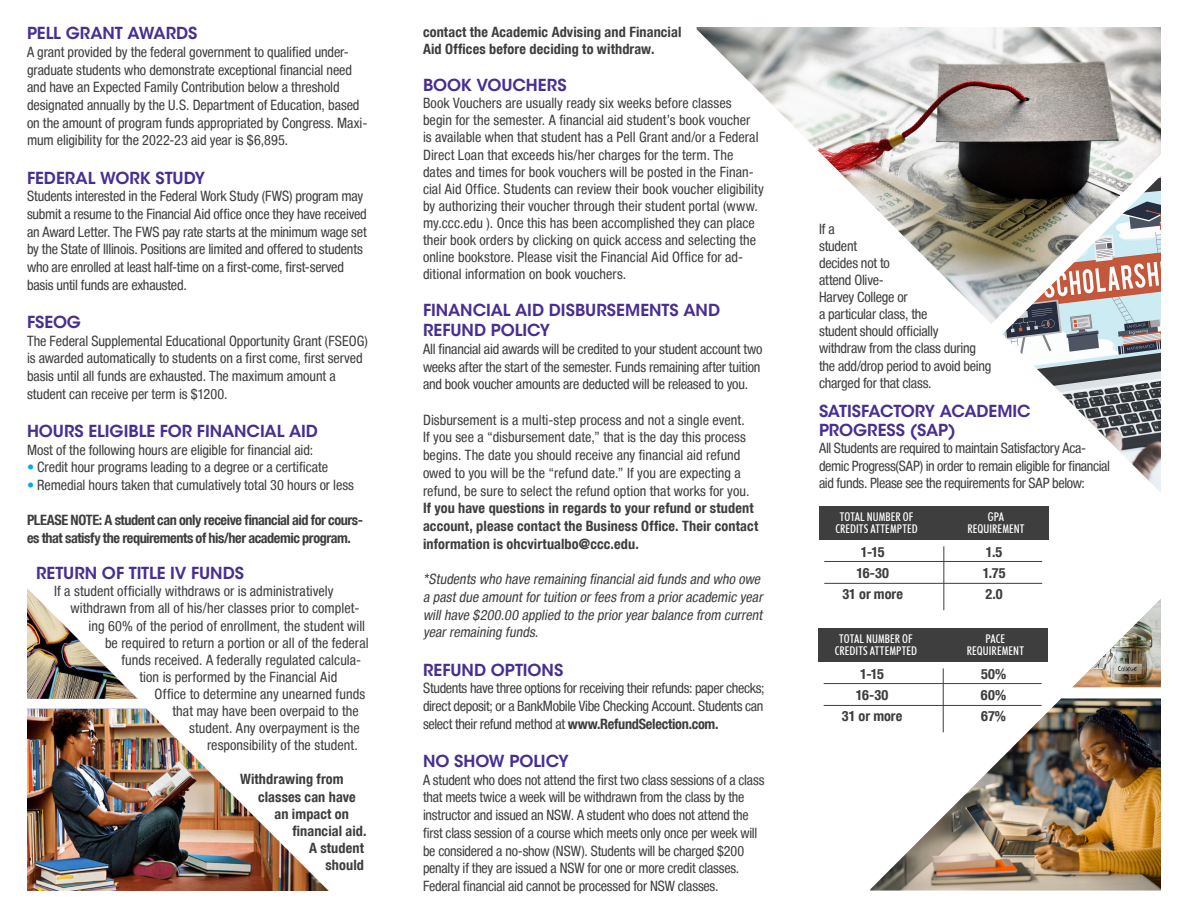
<style>
.page{position:relative;width:1188px;height:918px;background:#fff}
.page>*{position:absolute;margin:0;border:0;box-sizing:border-box;transform-origin:0 0}
.t1{font:600 16.5px/20.4px "ITC Avant Garde Std";color:#482e92}
.t2{font:condensed 14.25px/17.7px "Helvetica Neue Condensed";letter-spacing:-.005em;color:#3e3e3f}
.t3{font:700 condensed 14.25px/17.1px "Helvetica Neue Condensed";letter-spacing:.005em;color:#3e3e3f}
.t4{font:italic condensed 14.25px/17.7px "Helvetica Neue Condensed";color:#3e3e3f}
.t5{font:condensed 14.25px/17.1px "Helvetica Neue Condensed";letter-spacing:-.025em;color:#3e3e3f}
.t6{font:700 condensed 14.25px/17.7px "Helvetica Neue Condensed";letter-spacing:-.03em;color:#3e3e3f}
.t7{font:500 condensed 12px/12px "Futura BT";letter-spacing:.01em;color:#fff;text-align:center}
.s1{color:#00aeef}
.s2{font-weight:700}
</style>
<div class="page">
<div style="left:819px;top:506px;width:230px;height:33px;background:#3e3e3f"></div>
<div style="left:818px;top:628px;width:230px;height:34px;background:#3e3e3f"></div>
<img style="left:697px;top:27px;width:464px;height:297px">
<img style="left:1002px;top:176px;width:159px;height:317px">
<img style="left:27px;top:709px;width:302px;height:182px">
<img style="left:27px;top:588px;width:111px;height:111px">
<img style="left:870px;top:698px;width:291px;height:193px">
<img style="left:1072px;top:599px;width:89px;height:88px">
<hr style="left:824px;top:561px;width:218px;height:1px;background:#3e3e3f">
<hr style="left:824px;top:683px;width:218px;height:1px;background:#3e3e3f">
<hr style="left:943px;top:546px;width:1px;height:64px;background:#3e3e3f">
<hr style="left:943px;top:668px;width:1px;height:64px;background:#3e3e3f">
<hr style="left:824px;top:583px;width:218px;height:1px;background:#3e3e3f">
<hr style="left:824px;top:705px;width:218px;height:1px;background:#3e3e3f">
<p class="t1" style="left:27px;top:23px;width:172px">PELL GRANT AWARDS</p>
<p class="t2" style="left:27px;top:43px;width:342px">A grant provided by the federal government to qualified under&shy;graduate students who demonstrate exceptional financial need and have an Expected Family Contribution below a threshold designated annually by the U.S. Department of Education, based on the amount of program funds appropriated by Congress. Maxi&shy;mum eligibility for the 2022-23 aid year is $6,895.</p>
<p class="t1" style="left:27px;top:167px;width:180px">FEDERAL WORK STUDY</p>
<p class="t2" style="left:27px;top:187px;width:341px">Students interested in the Federal Work Study (FWS) program may submit a resume to the Financial Aid office once they have received an Award Letter. The FWS pay rate starts at the minimum wage set by the State of Illinois. Positions are limited and offered to students who are enrolled at least half-time on a first-come, first-served basis until funds are exhausted.</p>
<p class="t1" style="left:27px;top:312px;width:56px">FSEOG</p>
<p class="t2" style="left:27px;top:332px;width:342px">The Federal Supplemental Educational Opportunity Grant (FSEOG) is awarded automatically to students on a first come, first served basis until all funds are exhausted. The maximum amount a student can receive per term is $1200.</p>
<p class="t1" style="left:27px;top:421px;width:293px">HOURS ELIGIBLE FOR FINANCIAL AID</p>
<p class="t2" style="left:27px;top:441px;width:288px">Most of the following hours are eligible for financial aid:</p>
<p class="t2" style="left:27px;top:458px;width:303px"><span class="s1">•</span> Credit hour programs leading to a degree or a certificate</p>
<p class="t2" style="left:27px;top:476px;width:329px"><span class="s1">•</span> Remedial hours taken that cumulatively total 30 hours or less</p>
<p class="t6" style="left:27px;top:511px;width:338px">PLEASE NOTE: A student can only receive financial aid for cours&shy;es that satisfy the requirements of his/her academic program.</p>
<p class="t1" style="left:36px;top:563px;width:210px">RETURN OF TITLE IV FUNDS</p>
<p class="t2" style="left:54px;top:582px;width:281px">If a student officially withdraws or is administratively</p>
<p class="t2" style="left:70px;top:599px;width:290px">withdrawn from all of his/her classes prior to complet-</p>
<p class="t2" style="left:88px;top:617px;width:278px">ing 60% of the period of enrollment, the student will</p>
<p class="t2" style="left:105px;top:634px;width:265px">be required to return a portion or all of the federal</p>
<p class="t2" style="left:122px;top:651px;width:241px">funds received. A federally regulated calcula-</p>
<p class="t2" style="left:140px;top:668px;width:199px">tion is performed by the Financial Aid</p>
<p class="t2" style="left:154px;top:685px;width:212px">Office to determine any unearned funds</p>
<p class="t2" style="left:172px;top:702px;width:188px">that may have been overpaid to the</p>
<p class="t2" style="left:189px;top:719px;width:172px">student. Any overpayment is the</p>
<p class="t2" style="left:207px;top:736px;width:152px">responsibility of the student.</p>
<p class="t3" style="left:240px;top:771px;width:105px">Withdrawing from</p>
<p class="t3" style="left:258px;top:788px;width:99px">classes can have</p>
<p class="t3" style="left:274px;top:805px;width:76px">an impact on</p>
<p class="t3" style="left:292px;top:822px;width:76px">financial aid.</p>
<p class="t3" style="left:309px;top:839px;width:57px">A student</p>
<p class="t3" style="left:326px;top:856px;width:40px">should</p>
<p class="t3" style="left:423px;top:23px;width:260px">contact the Academic Advising and Financial<br>Aid Offices before deciding to withdraw.</p>
<p class="t1" style="left:423px;top:75px;width:145px">BOOK VOUCHERS</p>
<p class="t2" style="left:423px;top:95px;width:343px;line-height:17.1px">Book Vouchers are usually ready six weeks before classes begin for the semester. A financial aid student’s book voucher<br>is available when that student has a Pell Grant and/or a Federal Direct Loan that exceeds his/her charges for the term. The dates and times for book vouchers will be posted in the Finan&shy;cial Aid Office. Students can review their book voucher eligibility by authorizing their voucher through their student portal (www. my.ccc.edu ). Once this has been accomplished they can place their book orders by clicking on quick access and selecting the online bookstore. Please visit the Financial Aid Office for ad&shy;ditional information on book vouchers.</p>
<p class="t1" style="left:423px;top:299px;width:299px">FINANCIAL AID DISBURSEMENTS AND<br>REFUND POLICY</p>
<p class="t2" style="left:423px;top:340px;width:341px">All financial aid awards will be credited to your student account two weeks after the start of the semester. Funds remaining after tuition and book voucher amounts are deducted will be released to you.</p>
<p class="t2" style="left:423px;top:411px;width:337px">Disbursement is a multi-step process and not a single event.<br>If you see a “disbursement date,” that is the day this process begins. The date you should receive any financial aid refund owed to you will be the “refund date.” If you are expecting a refund, be sure to select the refund option that works for you.<br><span class="s2">If you have questions in regards to your refund or student account, please contact the Business Office. Their contact information is ohcvirtualbo@ccc.edu.</span></p>
<p class="t4" style="left:423px;top:570px;width:344px">*Students who have remaining financial aid funds and who owe a pastdue amountfortuition orfees from a prioracademic year willhave $200.00 applied to the prioryearbalance from current yearremaining funds.</p>
<p class="t1" style="left:423px;top:659px;width:142px">REFUND OPTIONS</p>
<p class="t2" style="left:423px;top:679px;width:343px;text-align:justify">Students have three options for receiving their refunds: paper checks; direct deposit; or a BankMobile Vibe Checking Account. Students can select their refund method at <span class="s2">www.RefundSelection.com.</span></p>
<p class="t1" style="left:423px;top:751px;width:147px">NO SHOW POLICY</p>
<p class="t2" style="left:423px;top:771px;width:343px">A student who does not attend the first two class sessions of a class that meets twice a week will be withdrawn from the class by the instructor and issued an NSW. A student who does not attend the first class session of a course which meets only once per week will be considered a no-show (NSW). Students will be charged $200 penalty if they are issued a NSW for one or more credit classes.<br>Federal financial aid cannot be processed for NSW classes.</p>
<p class="t2" style="left:819px;top:220px;width:174px;line-height:17.1px">If a<br>student<br>decides not to<br>attend Olive-<br>Harvey College or<br>a particular class, the<br>student should officially<br>withdraw from the class during the add/drop period to avoid being charged for that class.</p>
<p class="t1" style="left:819px;top:401px;width:213px;line-height:19.8px">SATISFACTORY ACADEMIC<br>PROGRESS (SAP)</p>
<p class="t5" style="left:819px;top:440px;width:293px">All Students are required to maintain Satisfactory Aca&shy;demic Progress(SAP) in order to remain eligible for financial aid funds. Please see the requirements for SAP below:</p>
<p class="t7" style="left:835px;top:511px;width:84px">TOTAL NUMBER OF<br>CREDITS ATTEMPTED</p>
<p class="t7" style="left:967px;top:511px;width:59px">GPA<br>REQUIREMENT</p>
<p class="t3" style="left:861px;top:543px;width:25px">1-15</p>
<p class="t3" style="left:986px;top:543px;width:18px">1.5</p>
<p class="t3" style="left:857px;top:564px;width:34px">16-30</p>
<p class="t3" style="left:983px;top:564px;width:24px">1.75</p>
<p class="t3" style="left:843px;top:585px;width:62px">31 or more</p>
<p class="t3" style="left:986px;top:585px;width:19px">2.0</p>
<p class="t7" style="left:835px;top:633px;width:84px">TOTAL NUMBER OF<br>CREDITS ATTEMPTED</p>
<p class="t7" style="left:967px;top:633px;width:59px">PACE<br>REQUIREMENT</p>
<p class="t3" style="left:860px;top:665px;width:25px">1-15</p>
<p class="t3" style="left:981px;top:665px;width:27px">50%</p>
<p class="t3" style="left:856px;top:686px;width:34px">16-30</p>
<p class="t3" style="left:981px;top:686px;width:27px">60%</p>
<p class="t3" style="left:842px;top:707px;width:62px">31 or more</p>
<p class="t3" style="left:981px;top:707px;width:27px">67%</p>
</div>
